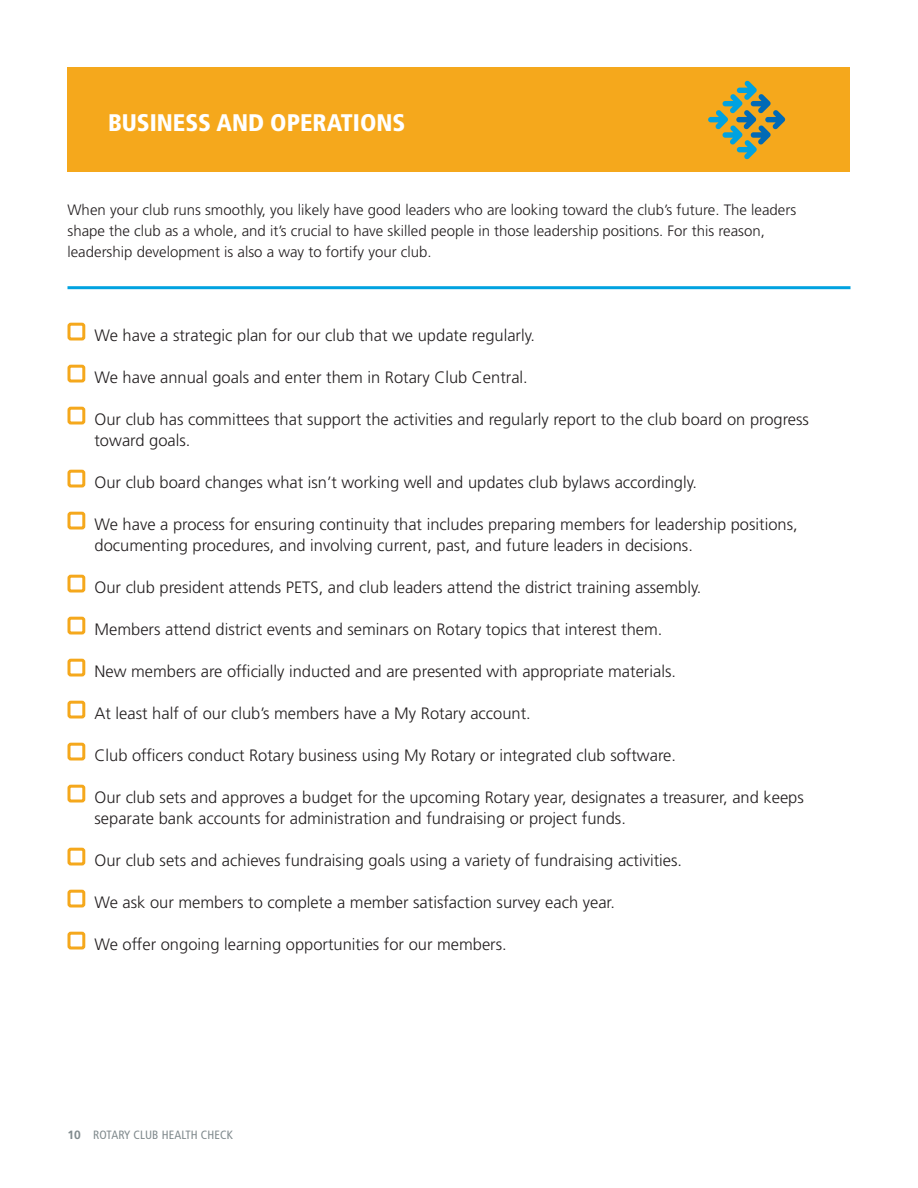
<style>
.page{position:relative;width:918px;height:1188px;background:#fff}
.page>*{position:absolute;margin:0;border:0;box-sizing:border-box;transform-origin:0 0}
.t1{font:900 condensed 24px "Frutiger LT Std";color:#fff}
.t2{font:300 16.5px/21px "Frutiger LT Std";color:#231f20}
.t3{font:300 15px/21px "Frutiger LT Std";color:#231f20}
.t4{font:condensed 12px "Frutiger LT Std";letter-spacing:.01em;color:#808a8d}
.s1{font-weight:700;font-stretch:normal}
</style>
<div class="page">
<div style="left:67px;top:323px;width:18px;height:17px;border:3px solid #f5a81c;border-radius:2px"></div>
<div style="left:67px;top:365px;width:18px;height:17px;border:3px solid #f5a81c;border-radius:2px"></div>
<div style="left:67px;top:407px;width:18px;height:17px;border:3px solid #f5a81c;border-radius:2px"></div>
<div style="left:67px;top:470px;width:18px;height:18px;border:3px solid #f5a81c;border-radius:2px"></div>
<div style="left:67px;top:512px;width:18px;height:18px;border:3px solid #f5a81c;border-radius:2px"></div>
<div style="left:67px;top:575px;width:18px;height:17px;border:3px solid #f5a81c;border-radius:2px"></div>
<div style="left:67px;top:617px;width:18px;height:17px;border:3px solid #f5a81c;border-radius:2px"></div>
<div style="left:67px;top:659px;width:18px;height:17px;border:3px solid #f5a81c;border-radius:2px"></div>
<div style="left:67px;top:701px;width:18px;height:17px;border:3px solid #f5a81c;border-radius:2px"></div>
<div style="left:67px;top:743px;width:18px;height:17px;border:3px solid #f5a81c;border-radius:2px"></div>
<div style="left:67px;top:785px;width:18px;height:17px;border:3px solid #f5a81c;border-radius:2px"></div>
<div style="left:67px;top:848px;width:18px;height:18px;border:3px solid #f5a81c;border-radius:2px"></div>
<div style="left:67px;top:890px;width:18px;height:18px;border:3px solid #f5a81c;border-radius:2px"></div>
<div style="left:67px;top:932px;width:18px;height:18px;border:3px solid #f5a81c;border-radius:2px"></div>
<div style="left:68px;top:68px;width:782px;height:104px;background:#f5a81c"></div>
<svg style="left:708px;top:81px;width:77px;height:78px"></svg>
<hr style="left:68px;top:286px;width:782px;height:3px;background:#00a2e0">
<h1 class="t1" style="left:108px;top:108px;width:299px">BUSINESS AND OPERATIONS</h1>
<p class="t3" style="left:68px;top:199px;width:730px">When your club runs smoothly, you likely have good leaders who are looking toward the club’s future. The leaders shape the club as a whole, and it’s crucial to have skilled people in those leadership positions. For this reason, leadership development is also a way to fortify your club.</p>
<p class="t2" style="left:95px;top:325px;width:442px">We have a strategic plan for our club that we update regularly.</p>
<p class="t2" style="left:95px;top:367px;width:435px">We have annual goals and enter them in Rotary Club Central.</p>
<p class="t2" style="left:95px;top:409px;width:716px">Our club has committees that support the activities and regularly report to the club board on progress toward goals.</p>
<p class="t2" style="left:95px;top:472px;width:604px">Our club board changes what isn’t working well and updates club bylaws accordingly.</p>
<p class="t2" style="left:95px;top:514px;width:705px">We have a process for ensuring continuity that includes preparing members for leadership positions, documenting procedures, and involving current, past, and future leaders in decisions.</p>
<p class="t2" style="left:95px;top:577px;width:608px">Our club president attends PETS, and club leaders attend the district training assembly.</p>
<p class="t2" style="left:95px;top:619px;width:570px">Members attend district events and seminars on Rotary topics that interest them.</p>
<p class="t2" style="left:95px;top:661px;width:583px">New members are officially inducted and are presented with appropriate materials.</p>
<p class="t2" style="left:95px;top:703px;width:438px">At least half of our club’s members have a My Rotary account.</p>
<p class="t2" style="left:95px;top:745px;width:583px">Club officers conduct Rotary business using My Rotary or integrated club software.</p>
<p class="t2" style="left:95px;top:787px;width:711px">Our club sets and approves a budget for the upcoming Rotary year, designates a treasurer, and keeps separate bank accounts for administration and fundraising or project funds.</p>
<p class="t2" style="left:95px;top:850px;width:589px">Our club sets and achieves fundraising goals using a variety of fundraising activities.</p>
<p class="t2" style="left:95px;top:892px;width:522px">We ask our members to complete a member satisfaction survey each year.</p>
<p class="t2" style="left:95px;top:934px;width:414px">We offer ongoing learning opportunities for our members.</p>
<p class="t4" style="left:68px;top:1128px;width:167px"><span class="s1">10</span> ROTARY CLUB HEALTH CHECK</p>
</div>
